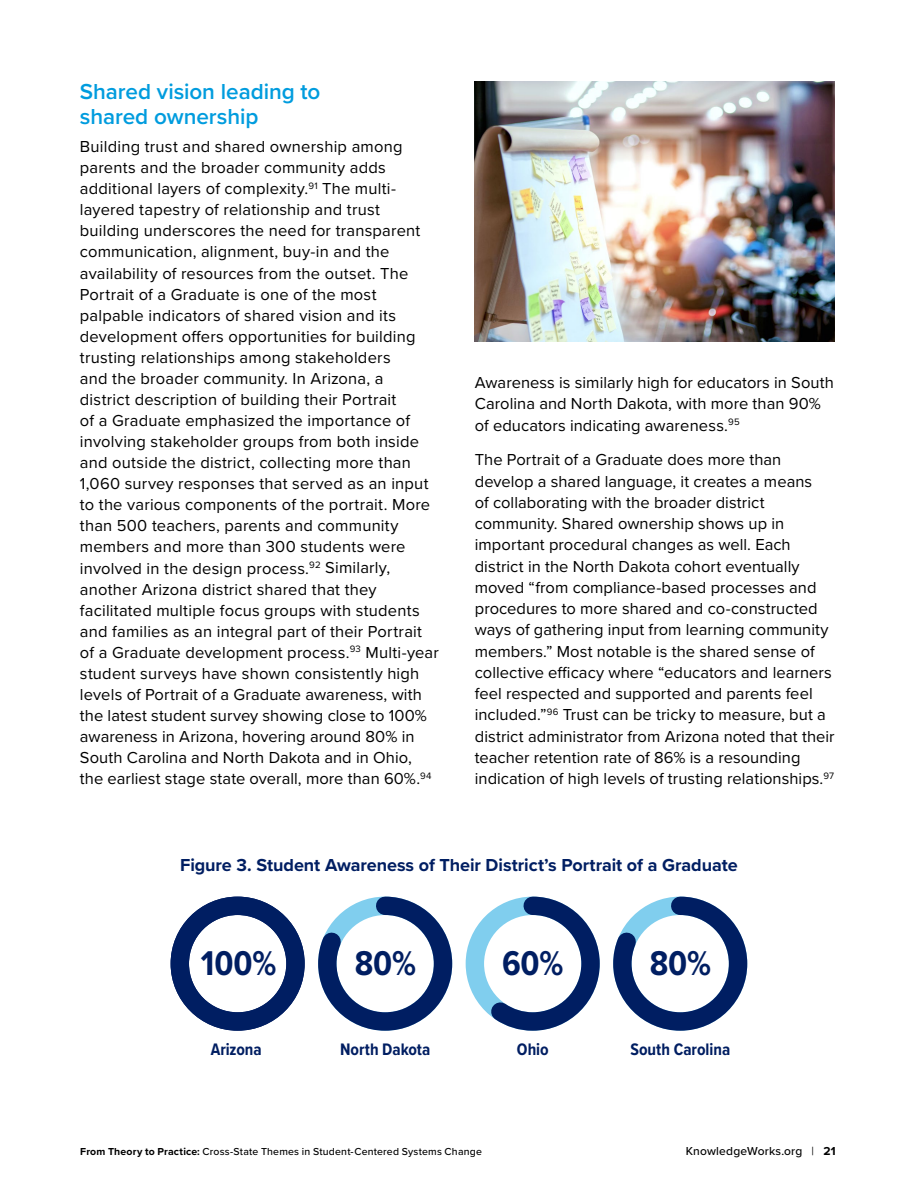
<style>
.page{position:relative;width:918px;height:1188px;background:#fff}
.page>*{position:absolute;margin:0;border:0;box-sizing:border-box;transform-origin:0 0}
.t1{font:700 35.7px "Proxima Nova Cond";color:#001e62}
.t2{font:600 22.5px/25.5px "Proxima Nova";letter-spacing:-.005em;color:#009cde}
.t3{font:700 18px "Proxima Nova";letter-spacing:-.005em;color:#001e62}
.t4{font:700 17.25px "Proxima Nova Cond";color:#001e62}
.t5{font:16.5px/21px "Proxima Nova";letter-spacing:.01em;color:#000}
.t6{font:500 12px "Proxima Nova";letter-spacing:.015em;color:#000}
.t7{font:500 10.5px "Proxima Nova";letter-spacing:.02em;color:#000}
.s1{font-weight:700}
.s2{font-weight:400}
</style>
<div class="page">
<img style="left:475px;top:81px;width:360px;height:260px">
<div style="left:466px;top:897px;width:134px;height:134px;border:18px solid #80ceee;border-radius:50%"></div>
<div style="left:171px;top:897px;width:134px;height:134px;border:18px solid #001e62;border-radius:50%"></div>
<svg style="left:318px;top:896px;width:135px;height:135px"></svg>
<svg style="left:475px;top:896px;width:273px;height:135px"></svg>
<h4 class="t2" style="left:80px;top:78px;width:242px">Shared vision leading to shared ownership</h4>
<p class="t5" style="left:80px;top:135px;width:361px">Building trust and shared ownership among parents and the broader community adds additional layers of complexity.<sup>91</sup> The multi&shy;layered tapestry of relationship and trust building underscores the need for transparent communication, alignment, buy-in and the availability of resources from the outset. The Portrait of a Graduate is one of the most palpable indicators of shared vision and its development offers opportunities for building trusting relationships among stakeholders<br>and the broader community. In Arizona, a<br>district description of building their Portrait<br>of a Graduate emphasized the importance of involving stakeholder groups from both inside and outside the district, collecting more than 1,060 survey responses that served as an input to the various components of the portrait. More than 500 teachers, parents and community members and more than 300 students were involved in the design process.<sup>92</sup> Similarly, another Arizona district shared that they facilitated multiple focus groups with students and families as an integral part of their Portrait of a Graduate development process.<sup>93</sup> Multi-year student surveys have shown consistently high levels of Portrait of a Graduate awareness, with the latest student survey showing close to 100% awareness in Arizona, hovering around 80% in South Carolina and North Dakota and in Ohio, the earliest stage state overall, more than 60%.<sup>94</sup></p>
<p class="t5" style="left:475px;top:371px;width:361px">Awareness is similarly high for educators in South<br>Carolina and North Dakota, with more than 90% of educators indicating awareness.<sup>95</sup></p>
<p class="t5" style="left:475px;top:448px;width:361px">The Portrait of a Graduate does more than develop a shared language, it creates a means<br>of collaborating with the broader district community. Shared ownership shows up in important procedural changes as well. Each district in the North Dakota cohort eventually moved “from compliance-based processes and procedures to more shared and co-constructed ways of gathering input from learning community members.” Most notable is the shared sense of collective efficacy where “educators and learners feel respected and supported and parents feel included.”<sup>96</sup> Trust can be tricky to measure, but a district administrator from Arizona noted that their teacher retention rate of 86% is a resounding indication of high levels of trusting relationships.<sup>97</sup></p>
<p class="t3" style="left:180px;top:852px;width:559px">Figure 3. Student Awareness of Their District’s Portrait of a Graduate</p>
<h1 class="t1" style="left:201px;top:936px;width:77px">100%</h1>
<h1 class="t1" style="left:355px;top:936px;width:63px">80%</h1>
<h1 class="t1" style="left:502px;top:936px;width:63px">60%</h1>
<h1 class="t1" style="left:650px;top:936px;width:63px">80%</h1>
<p class="t4" style="left:211px;top:1037px;width:53px">Arizona</p>
<p class="t4" style="left:340px;top:1037px;width:92px">North Dakota</p>
<p class="t4" style="left:517px;top:1037px;width:33px">Ohio</p>
<p class="t4" style="left:631px;top:1037px;width:101px">South Carolina</p>
<p class="t7" style="left:80px;top:1144px;width:403px"><span class="s1">From Theory to Practice:</span> Cross-State Themes in Student-Centered Systems Change</p>
<p class="t6" style="left:686px;top:1142px;width:152px">KnowledgeWorks.org <span class="s2">|</span> <span class="s1">21</span></p>
</div>
